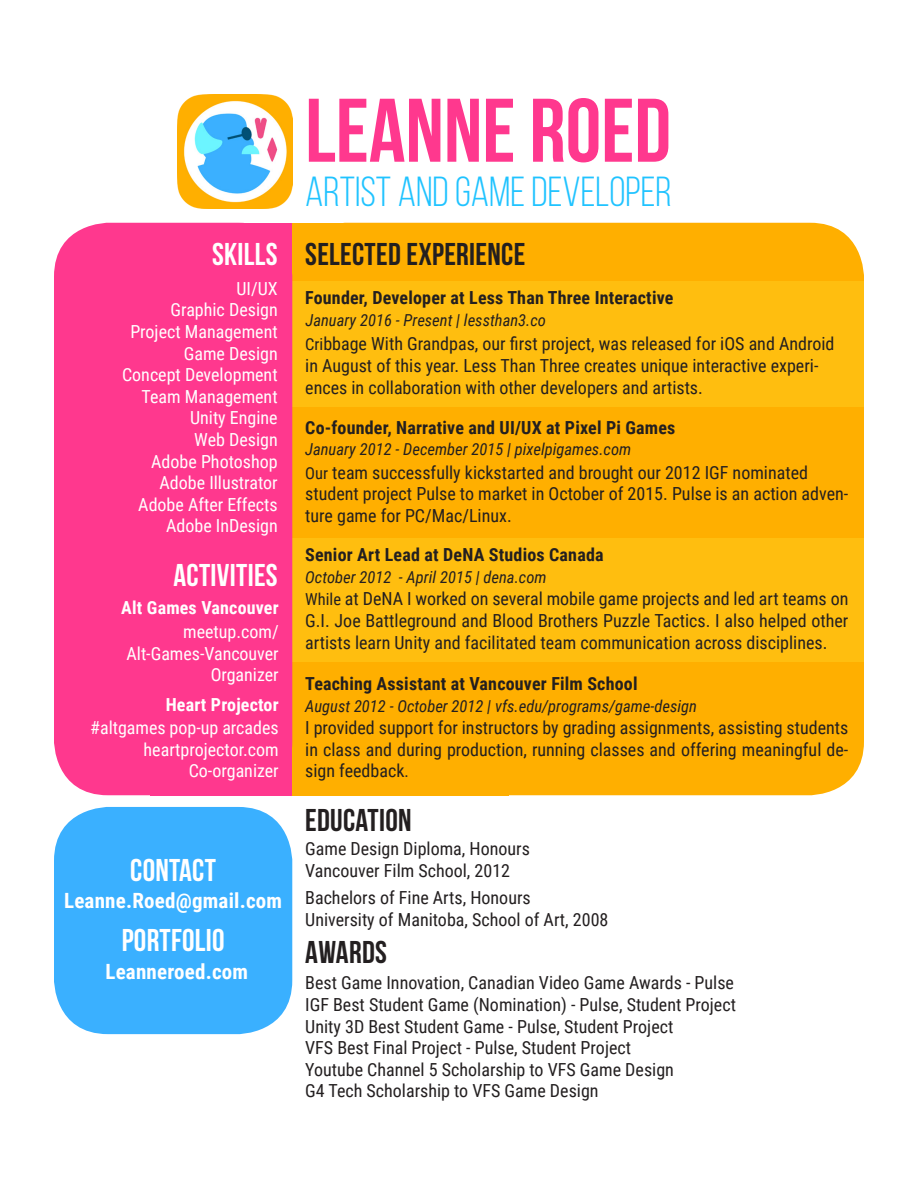
<style>
.page{position:relative;width:918px;height:1188px;background:#fff}
.page>*{position:absolute;margin:0;border:0;box-sizing:border-box;transform-origin:0 0}
.t1{font:700 90px "Bebas Neue";color:#ff388e}
.t2{font:42px "Bebas Neue";color:#20c3ff}
.t3{font:700 31.5px "Bebas Neue";letter-spacing:.01em;color:#231f20}
.t4{font:700 31.5px "Bebas Neue";letter-spacing:.01em;color:#fff}
.t5{font:700 21px "Roboto Condensed";letter-spacing:.01em;color:#fff}
.t6{font:18px/21.6px "Roboto Condensed";color:#231f20;text-align:justify}
.t7{font:18px "Roboto Condensed";color:#fff}
.t8{font:700 18px "Roboto Condensed";letter-spacing:.01em;color:#231f20}
.t9{font:700 18px "Roboto Condensed";letter-spacing:.01em;color:#fff}
.t10{font:italic 16.5px "Roboto Condensed";color:#231f20}
.s1{font-size:16.5px}
</style>
<div class="page">
<div style="left:54px;top:807px;width:238px;height:227px;background:#3ab0ff;border-radius:54px"></div>
<div style="left:292px;top:223px;width:572px;height:572px;background:#ffaf00;border-radius:54px"></div>
<div style="left:292px;top:539px;width:572px;height:123px;background:#ffbe0f"></div>
<div style="left:292px;top:282px;width:572px;height:125px;background:#ffbe0f"></div>
<img style="left:178px;top:94px;width:114px;height:115px">
<div style="left:54px;top:223px;width:238px;height:572px;background:#ff388e;border-radius:54px"></div>
<p class="t4" style="left:212px;top:237px;width:67px">SKILLS</p>
<p class="t7" style="left:236px;top:276px;width:43px">UI/UX</p>
<p class="t7" style="left:171px;top:297px;width:109px">Graphic Design</p>
<p class="t7" style="left:130px;top:319px;width:149px">Project Management</p>
<p class="t7" style="left:184px;top:341px;width:95px">Game Design</p>
<p class="t7" style="left:122px;top:362px;width:157px">Concept Development</p>
<p class="t7" style="left:142px;top:384px;width:138px">Team Management</p>
<p class="t7" style="left:190px;top:405px;width:89px">Unity Engine</p>
<p class="t7" style="left:194px;top:427px;width:85px">Web Design</p>
<p class="t7" style="left:151px;top:449px;width:128px">Adobe Photoshop</p>
<p class="t7" style="left:160px;top:470px;width:120px">Adobe Illustrator</p>
<p class="t7" style="left:138px;top:492px;width:141px">Adobe After Effects</p>
<p class="t7" style="left:166px;top:513px;width:113px">Adobe InDesign</p>
<p class="t4" style="left:173px;top:558px;width:106px">ACTIVITIES</p>
<p class="t7" style="left:183px;top:619px;width:97px">meetup.com/</p>
<p class="t7" style="left:127px;top:641px;width:154px">Alt-Games-Vancouver</p>
<p class="t7" style="left:211px;top:662px;width:70px">Organizer</p>
<p class="t9" style="left:166px;top:692px;width:115px">Heart Projector</p>
<p class="t9" style="left:121px;top:595px;width:159px">Alt Games Vancouver</p>
<p class="t7" style="left:90px;top:715px;width:190px">#altgames pop-up arcades</p>
<p class="t7" style="left:144px;top:737px;width:137px">heartprojector.com</p>
<p class="t7" style="left:189px;top:758px;width:92px">Co-organizer</p>
<p class="t4" style="left:130px;top:853px;width:87px">CONTACT</p>
<p class="t5" style="left:64px;top:886px;width:220px">Leanne.Roed@gmail.com</p>
<p class="t4" style="left:122px;top:923px;width:104px">PORTFOLIO</p>
<p class="t5" style="left:105px;top:957px;width:144px">Leanneroed.com</p>
<p class="t1" style="left:305px;top:81px;width:367px">LEANNE ROED</p>
<p class="t2" style="left:305px;top:169px;width:368px">ARTIST AND GAME DEVELOPER</p>
<p class="t3" style="left:305px;top:237px;width:222px">SELECTED EXPERIENCE</p>
<p class="t8" style="left:305px;top:285px;width:370px">Founder, Developer at Less Than Three Interactive</p>
<p class="t6" style="left:305px;top:333px;width:531px;text-align:left"><span class="s1">Cri</span>bbage With Grandpas, our first project, was released for iOS and Android in August of this year. Less Than Three creates unique interactive experi&shy;ences in collaboration with other developers and artists.</p>
<p class="t8" style="left:305px;top:415px;width:372px">Co-founder, Narrative and UI/UX at Pixel Pi Games</p>
<p class="t6" style="left:305px;top:461px;width:545px;text-align:left"><span class="s1">Our</span> team successfully kickstarted and brought our 2012 IGF nominated student project Pulse to market in October of 2015. Pulse is an action adven&shy;ture game for PC/Mac/Linux.</p>
<p class="t10" style="left:306px;top:308px;width:242px">January 2016 - Present | lessthan3.co</p>
<p class="t10" style="left:305px;top:438px;width:328px">January 2012 - December 2015 | pixelpigames.com</p>
<p class="t8" style="left:305px;top:542px;width:300px">Senior Art Lead at DeNA Studios Canada</p>
<p class="t6" style="left:305px;top:588px;width:545px"><span class="s1">While</span> at DeNA I worked on several mobile game projects and led art teams on G.I. Joe Battleground and Blood Brothers Puzzle Tactics. I also helped other artists learn Unity and facilitated team communication across disciplines.</p>
<p class="t8" style="left:305px;top:671px;width:334px">Teaching Assistant at Vancouver Film School</p>
<p class="t6" style="left:305px;top:716px;width:545px">I provided support for instructors by grading assignments, assisting students in class and during production, running classes and offering meaningful de&shy;sign feedback<span class="s1">.</span></p>
<p class="t10" style="left:305px;top:565px;width:243px">October 2012 - April 2015 | dena.com</p>
<p class="t10" style="left:305px;top:694px;width:393px">August 2012 - October 2012 | vfs.edu/programs/game-design</p>
<p class="t3" style="left:305px;top:802px;width:108px">EDUCATION</p>
<p class="t6" style="left:305px;top:838px;width:226px">Game Design Diploma, Honours</p>
<p class="t6" style="left:305px;top:859px;width:206px">Vancouver Film School, 2012</p>
<p class="t6" style="left:305px;top:886px;width:227px">Bachelors of Fine Arts, Honours</p>
<p class="t6" style="left:305px;top:908px;width:305px">University of Manitoba, School of Art, 2008</p>
<p class="t3" style="left:305px;top:935px;width:83px">AWARDS</p>
<p class="t6" style="left:305px;top:971px;width:430px">Best Game Innovation, Canadian Video Game Awards - Pulse</p>
<p class="t6" style="left:305px;top:993px;width:432px">IGF Best Student Game (Nomination) - Pulse, Student Project</p>
<p class="t6" style="left:305px;top:1015px;width:370px">Unity 3D Best Student Game - Pulse, Student Project</p>
<p class="t6" style="left:305px;top:1036px;width:327px">VFS Best Final Project - Pulse, Student Project</p>
<p class="t6" style="left:305px;top:1058px;width:370px">Youtube Channel 5 Scholarship to VFS Game Design</p>
<p class="t6" style="left:305px;top:1079px;width:295px">G4 Tech Scholarship to VFS Game Design</p>
</div>
